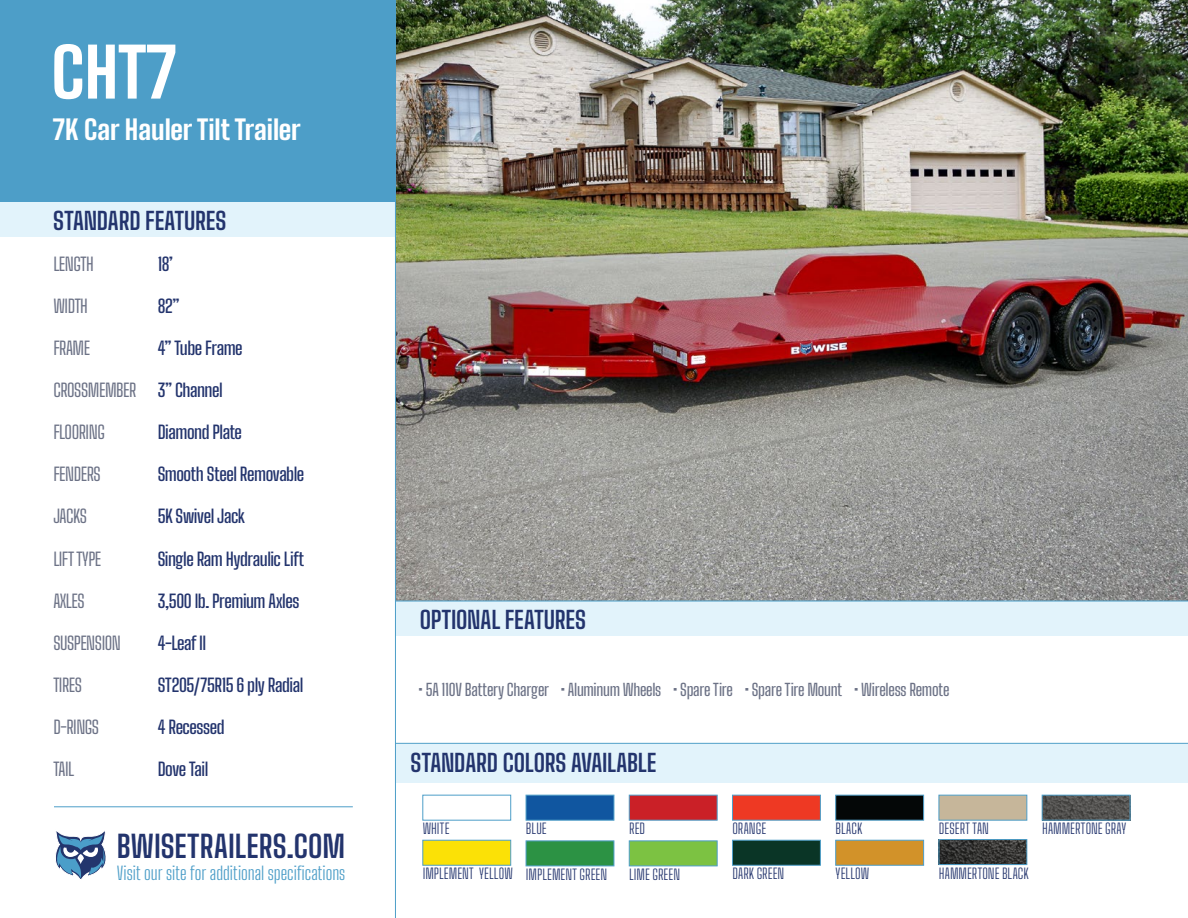
<style>
.page{position:relative;width:1188px;height:918px;background:#fff}
.page>*{position:absolute;margin:0;border:0;box-sizing:border-box;transform-origin:0 0}
.t1{font:800 67.5px "Big Shoulders Text";color:#fff}
.t2{font:700 30.45px "Big Shoulders Text";letter-spacing:.005em;color:#23346d}
.t3{font:800 27px "Big Shoulders Text";color:#fff}
.t4{font:700 24px "Big Shoulders Text";letter-spacing:-.005em;color:#23346d}
.t5{font:600 18px "Big Shoulders Text";letter-spacing:-.025em;color:#23346d}
.t6{font:18px "Big Shoulders Text";letter-spacing:-.025em;color:#6c7286}
.t7{font:300 18px "Big Shoulders Text";color:#4d9ec8}
.t8{font:500 16.5px "Big Shoulders Text";letter-spacing:-.015em;color:#6c7286}
.t9{font:300 14.25px "Big Shoulders Text";letter-spacing:.01em;color:#23346d}
.s1{font-weight:600;color:#23346d}
</style>
<div class="page">
<div style="left:396px;top:744px;width:792px;height:38px;background:#e2f3fb"></div>
<div style="left:629px;top:795px;width:88px;height:25px;background:#ca2027;border:1px solid #4d9ec8"></div>
<div style="left:732px;top:840px;width:89px;height:25px;background:#0a3526;border:1px solid #4d9ec8"></div>
<div style="left:732px;top:795px;width:89px;height:25px;background:#ee3923;border:1px solid #4d9ec8"></div>
<div style="left:939px;top:795px;width:88px;height:25px;background:#c6b69a;border:1px solid #4d9ec8"></div>
<div style="left:629px;top:841px;width:88px;height:25px;background:#7cc242;border:1px solid #4d9ec8"></div>
<div style="left:836px;top:840px;width:88px;height:25px;background:#d29229;border:1px solid #4d9ec8"></div>
<div style="left:526px;top:795px;width:88px;height:25px;background:#1056a0;border:1px solid #4d9ec8"></div>
<div style="left:836px;top:795px;width:88px;height:25px;background:#040707;border:1px solid #4d9ec8"></div>
<div style="left:526px;top:841px;width:88px;height:25px;background:#2c9244;border:1px solid #4d9ec8"></div>
<div style="left:423px;top:840px;width:88px;height:25px;background:#fbe106;border:1px solid #4d9ec8"></div>
<img style="left:1044px;top:797px;width:84px;height:21px">
<div style="left:1042px;top:795px;width:88px;height:25px;border:1px solid #4d9ec8"></div>
<img style="left:941px;top:841px;width:84px;height:22px">
<div style="left:939px;top:839px;width:88px;height:26px;border:1px solid #4d9ec8"></div>
<div style="left:396px;top:601px;width:792px;height:35px;background:#e2f3fb"></div>
<img style="left:396px;top:0;width:792px;height:601px">
<div style="left:0;top:0;width:395px;height:202px;background:#4d9ec8"></div>
<div style="left:0;top:202px;width:395px;height:35px;background:#e2f3fb"></div>
<hr style="left:395px;top:0;width:1px;height:918px;background:#4d9ec8">
<hr style="left:395px;top:743px;width:793px;height:1px;background:#4d9ec8">
<hr style="left:54px;top:807px;width:299px;height:1px;background:#4d9ec8">
<hr style="left:395px;top:601px;width:793px;height:1px;background:#4d9ec8">
<svg style="left:55px;top:831px;width:51px;height:48px"></svg>
<h1 class="t1" style="left:51px;top:32px;width:127px">CHT7</h1>
<h3 class="t3" style="left:53px;top:114px;width:249px">7K Car Hauler Tilt Trailer</h3>
<h3 class="t4" style="left:53px;top:206px;width:175px">STANDARD FEATURES</h3>
<p class="t6" style="left:53px;top:253px;width:42px">LENGTH</p>
<p class="t5" style="left:158px;top:253px;width:17px">18’</p>
<p class="t6" style="left:53px;top:295px;width:36px">WIDTH</p>
<p class="t5" style="left:158px;top:295px;width:23px">82”</p>
<p class="t6" style="left:53px;top:337px;width:38px">FRAME</p>
<p class="t5" style="left:158px;top:337px;width:86px">4” Tube Frame</p>
<p class="t6" style="left:53px;top:379px;width:171px">CROSSMEMBER <span class="s1">3” Channel</span></p>
<p class="t6" style="left:53px;top:421px;width:53px">FLOORING</p>
<p class="t5" style="left:158px;top:421px;width:86px">Diamond Plate</p>
<p class="t6" style="left:53px;top:464px;width:49px">FENDERS</p>
<p class="t5" style="left:158px;top:464px;width:148px">Smooth Steel Removable</p>
<p class="t6" style="left:53px;top:506px;width:35px">JACKS</p>
<p class="t5" style="left:158px;top:506px;width:89px">5K Swivel Jack</p>
<p class="t6" style="left:53px;top:548px;width:49px">LIFT TYPE</p>
<p class="t5" style="left:158px;top:548px;width:148px">Single Ram Hydraulic Lift</p>
<p class="t6" style="left:53px;top:590px;width:33px">AXLES</p>
<p class="t5" style="left:158px;top:590px;width:143px">3,500 lb. Premium Axles</p>
<p class="t6" style="left:53px;top:632px;width:69px">SUSPENSION</p>
<p class="t5" style="left:158px;top:632px;width:50px">4-Leaf II</p>
<p class="t6" style="left:53px;top:674px;width:30px">TIRES</p>
<p class="t5" style="left:158px;top:674px;width:147px">ST205/75R15 6 ply Radial</p>
<p class="t6" style="left:53px;top:716px;width:47px">D-RINGS</p>
<p class="t5" style="left:158px;top:716px;width:69px">4 Recessed</p>
<p class="t6" style="left:53px;top:758px;width:22px">TAIL</p>
<p class="t5" style="left:158px;top:758px;width:52px">Dove Tail</p>
<h2 class="t2" style="left:117px;top:828px;width:230px">BWISETRAILERS.COM</h2>
<p class="t7" style="left:117px;top:862px;width:230px">Visit our site for additional specifications</p>
<h3 class="t4" style="left:420px;top:606px;width:168px">OPTIONAL FEATURES</h3>
<p class="t8" style="left:419px;top:680px;width:532px">• 5A 110V Battery Charger • Aluminum Wheels • Spare Tire • Spare Tire Mount • Wireless Remote</p>
<h3 class="t4" style="left:411px;top:748px;width:247px">STANDARD COLORS AVAILABLE</h3>
<p class="t9" style="left:423px;top:820px;width:28px">WHITE</p>
<p class="t9" style="left:1042px;top:820px;width:86px">HAMMERTONE GRAY</p>
<p class="t9" style="left:939px;top:865px;width:91px">HAMMERTONE BLACK</p>
<p class="t9" style="left:732px;top:820px;width:35px">ORANGE</p>
<p class="t9" style="left:939px;top:820px;width:52px">DESERT TAN</p>
<p class="t9" style="left:526px;top:820px;width:22px">BLUE</p>
<p class="t9" style="left:836px;top:820px;width:28px">BLACK</p>
<p class="t9" style="left:423px;top:865px;width:186px">IMPLEMENT YELLOW IMPLEMENT GREEN</p>
<p class="t9" style="left:629px;top:820px;width:18px">RED</p>
<p class="t9" style="left:629px;top:866px;width:53px">LIME GREEN</p>
<p class="t9" style="left:836px;top:865px;width:35px">YELLOW</p>
<p class="t9" style="left:732px;top:865px;width:53px">DARK GREEN</p>
</div>
